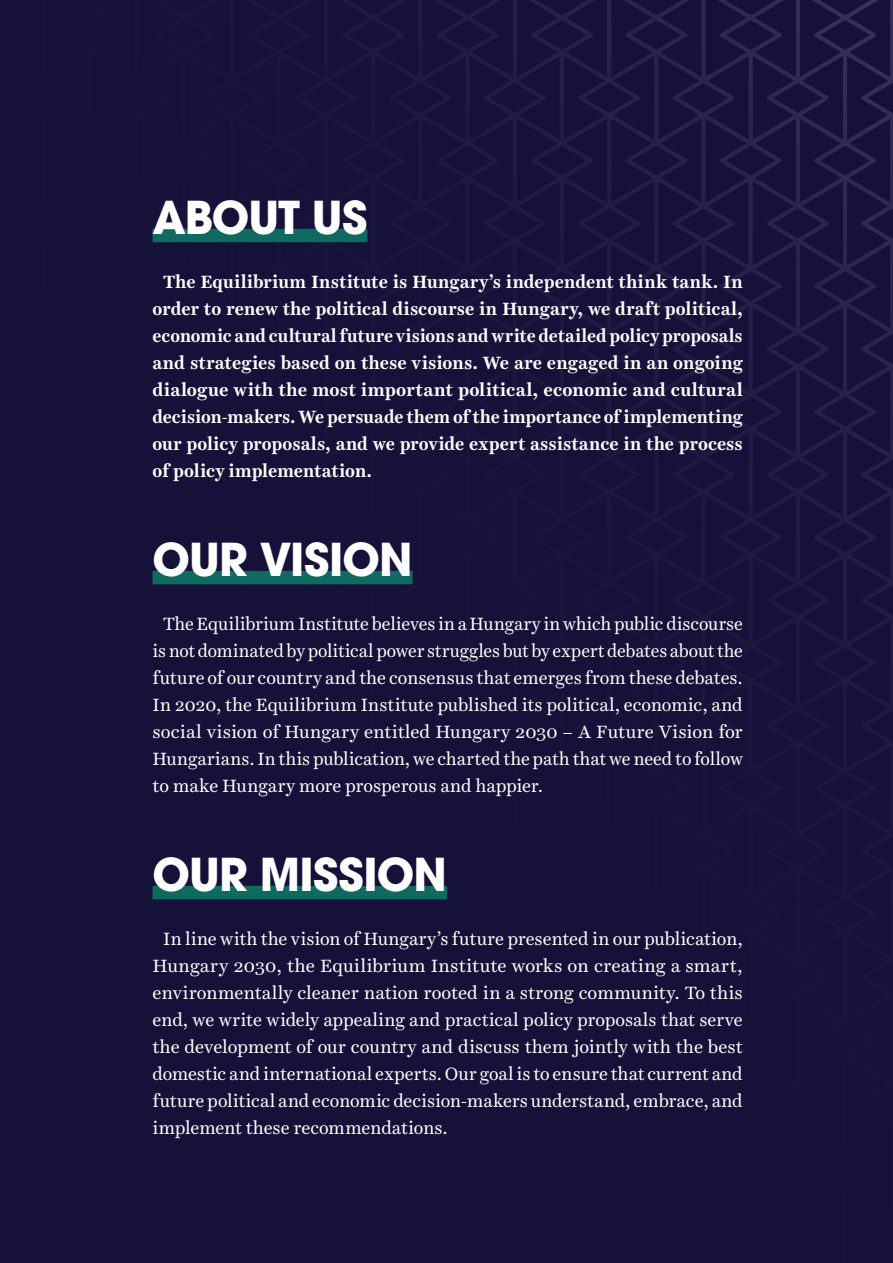
<style>
.page{position:relative;width:893px;height:1263px;background:#fff}
.page>*{position:absolute;margin:0;border:0;box-sizing:border-box;transform-origin:0 0}
.t1{font:700 45px "ITC Avant Garde Pro";letter-spacing:-.02em;color:#fff}
.t2{font:18px/27px "Harriet Text";letter-spacing:-.01em;color:#fff;text-align:justify}
.t3{font:700 18px/27px "Harriet Text";letter-spacing:-.005em;color:#fff;text-align:justify}
</style>
<div class="page">
<svg style="left:0;top:0;width:892px;height:416px;fill:#161138"></svg>
<div style="left:0;top:416px;width:892px;height:847px;background:#161138"></div>
<div style="left:153px;top:229px;width:214px;height:13px;background:#0f6a5f"></div>
<div style="left:153px;top:571px;width:260px;height:13px;background:#0f6a5f"></div>
<div style="left:153px;top:886px;width:294px;height:13px;background:#0f6a5f"></div>
<hr style="left:892px;top:0;width:1px;height:1263px;background:#161138">
<h1 class="t1" style="left:153px;top:187px;width:216px">ABOUT US</h1>
<p class="t3" style="left:153px;top:268px;width:592px;text-indent:11px">The Equilibrium Institute is Hungary’s independent think tank. In order to renew the political discourse in Hungary, we draft political, economic and cultural future visions and write detailed policy proposals and strategies based on these visions. We are engaged in an ongoing dialogue with the most important political, economic and cultural decision-makers. We persuade them of the importance of implementing our policy proposals, and we provide expert assistance in the process of policy implementation.</p>
<h1 class="t1" style="left:153px;top:529px;width:262px">OUR VISION</h1>
<p class="t2" style="left:153px;top:610px;width:592px;text-indent:11px">The Equilibrium Institute believes in a Hungary in which public discourse is not dominated by political power struggles but by expert debates about the future of our country and the consensus that emerges from these debates.<br>In 2020, the Equilibrium Institute published its political, economic, and social vision of Hungary entitled Hungary 2030 – A Future Vision for Hungarians. In this publication, we charted the path that we need to follow to make Hungary more prosperous and happier.</p>
<h1 class="t1" style="left:153px;top:844px;width:296px">OUR MISSION</h1>
<p class="t2" style="left:153px;top:925px;width:592px;text-indent:11px">In line with the vision of Hungary’s future presented in our publication, Hungary 2030, the Equilibrium Institute works on creating a smart, environmentally cleaner nation rooted in a strong community. To this end, we write widely appealing and practical policy proposals that serve the development of our country and discuss them jointly with the best domestic and international experts. Our goal is to ensure that current and future political and economic decision-makers understand, embrace, and implement these recommendations.</p>
</div>
